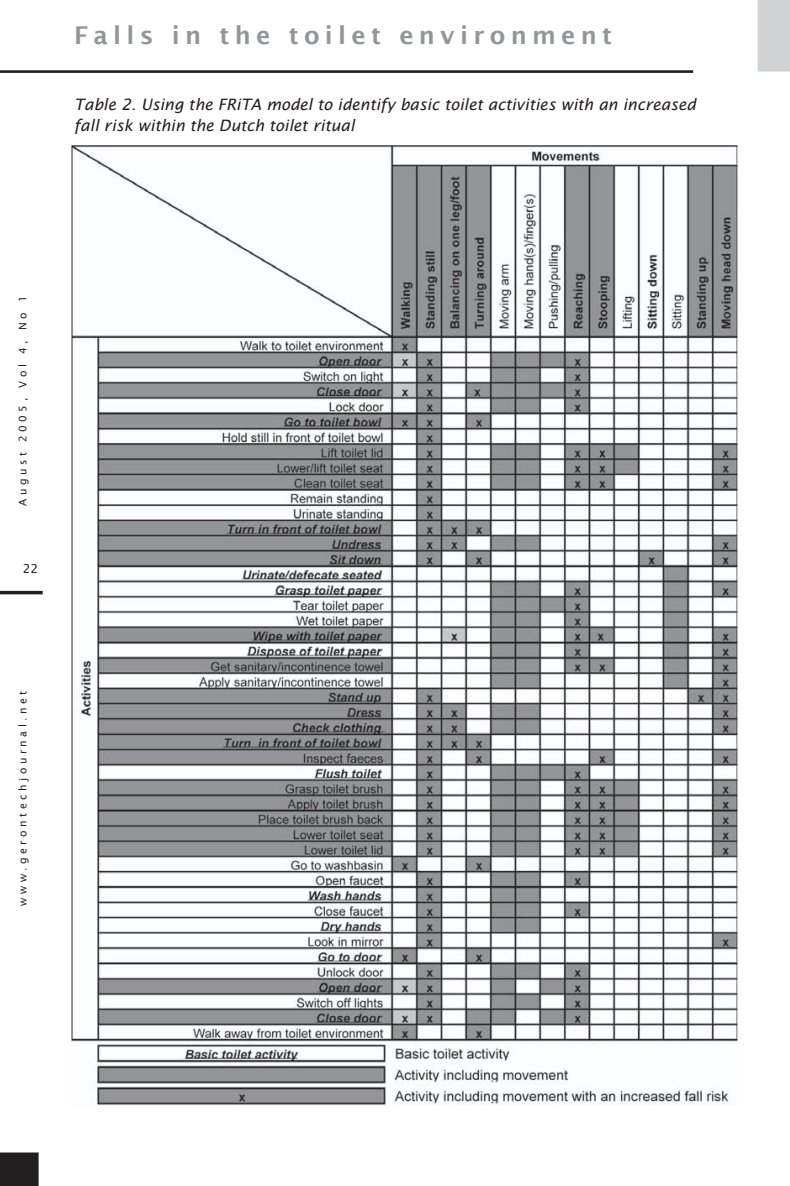
<style>
.page{position:relative;width:790px;height:1186px;background:#fff}
.page>*{position:absolute;margin:0;border:0;box-sizing:border-box;transform-origin:0 0}
.t1{font:600 24.5px "Lucida Sans";letter-spacing:.14em;color:#939598}
.t2{font:italic 15.75px/21px "Lucida Sans";letter-spacing:-.035em;color:#231f20}
.t3{font:12.25px "Lucida Sans";color:#231f20}
.t4{font:10.5px "Lucida Sans";letter-spacing:.335em;color:#231f20}
</style>
<div class="page">
<svg style="left:0;top:1152px;width:39px;height:34px"></svg>
<div style="left:757px;top:0;width:32px;height:72px;background:#d1d2d4"></div>
<hr style="left:0;top:70px;width:693px;height:3px;background:#231f20">
<hr style="left:0;top:591px;width:43px;height:3px;background:#231f20">
<img style="left:71px;top:145px;width:666px;height:960px">
<h1 class="t1" style="left:74px;top:20px;width:545px">Falls in th e toile t e nvironm e nt</h1>
<p class="t2" style="left:74px;top:94px;width:622px">Table 2.Using th e FRiTA m odelto ide ntify basic toiletactivities w ith an increase d fallrisk w ith in th e D utch toile tritual</p>
<p class="t4" style="left:16px;top:506px;width:212px;rotate:-90deg">August 2005, Vol4, No 1</p>
<p class="t3" style="left:23px;top:561px;width:17px">22</p>
<p class="t4" style="left:16px;top:905px;width:219px;rotate:-90deg">www.gerontechjournal.net</p>
</div>
